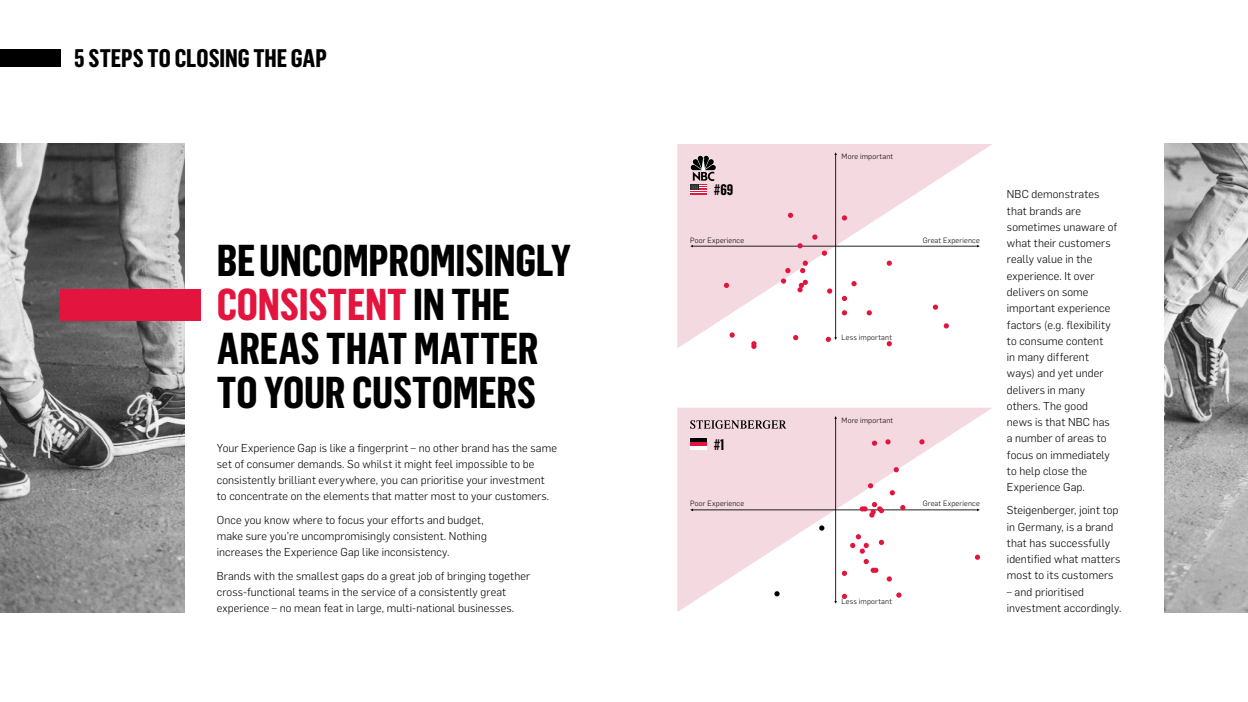
<style>
.page{position:relative;width:1248px;height:702px;background:#fff}
.page>*{position:absolute;margin:0;border:0;box-sizing:border-box;transform-origin:0 0}
.t1{font:700 43.75px/43.8px "Flama Condensed";letter-spacing:-.005em;color:#000}
.t2{font:700 25px "Flama Condensed";color:#000}
.t3{font:700 15px "Flama Condensed";color:#000}
.t4{font:300 11.25px/16.2px "Flama";letter-spacing:.01em;color:#000}
.t5{font:300 7.5px "Flama";letter-spacing:.025em;color:#000}
.s1{color:#e3143d}
</style>
<div class="page">
<div style="left:0;top:50px;width:60px;height:17px;background:#000"></div>
<img style="left:0;top:144px;width:184px;height:468px">
<img style="left:1164px;top:144px;width:83px;height:468px">
<div style="left:60px;top:289px;width:141px;height:31px;background:#e3143d"></div>
<svg style="left:677px;top:407px;width:315px;height:205px"></svg>
<svg style="left:677px;top:144px;width:315px;height:204px;fill:#f5d9e0"></svg>
<svg style="left:690px;top:152px;width:289px;height:197px"></svg>
<svg style="left:690px;top:416px;width:290px;height:187px"></svg>
<hr style="left:690px;top:442px;width:16px;height:4px;background:#e3143d">
<hr style="left:690px;top:446px;width:16px;height:3px;background:#fff">
<hr style="left:690px;top:438px;width:16px;height:4px;background:#000">
<h2 class="t2" style="left:74px;top:43px;width:254px">5 STEPS TO CLOSING THE GAP</h2>
<h1 class="t1" style="left:217px;top:237px;width:355px">BE UNCOMPROMISINGLY<br><span class="s1">CONSISTENT</span> IN THE<br>AREAS THAT MATTER<br>TO YOUR CUSTOMERS</h1>
<p class="t4" style="left:217px;top:439px;width:341px">Your Experience Gap is like a fingerprint – no other brand has the same set of consumer demands. So whilst it might feel impossible to be consistently brilliant everywhere, you can prioritise your investment to concentrate on the elements that matter most to your customers.</p>
<p class="t4" style="left:217px;top:511px;width:271px">Once you know where to focus your efforts and budget, make sure you’re uncompromisingly consistent. Nothing increases the Experience Gap like inconsistency.</p>
<p class="t4" style="left:217px;top:566px;width:315px">Brands with the smallest gaps do a great job of bringing together cross-functional teams in the service of a consistently great experience – no mean feat in large, multi-national businesses.</p>
<h3 class="t3" style="left:713px;top:180px;width:21px">#69</h3>
<p class="t5" style="left:841px;top:151px;width:53px">More important</p>
<p class="t5" style="left:690px;top:235px;width:55px">Poor Experience</p>
<p class="t5" style="left:922px;top:235px;width:59px">Great Experience</p>
<p class="t5" style="left:841px;top:332px;width:52px">Less important</p>
<h3 class="t3" style="left:713px;top:434px;width:12px">#1</h3>
<p class="t5" style="left:841px;top:415px;width:53px">More important</p>
<p class="t5" style="left:690px;top:498px;width:55px">Poor Experience</p>
<p class="t5" style="left:922px;top:498px;width:59px">Great Experience</p>
<p class="t5" style="left:841px;top:596px;width:52px">Less important</p>
<p class="t4" style="left:1006px;top:186px;width:112px">NBC demonstrates that brands are sometimes unaware of what their customers really value in the experience. It over delivers on some important experience factors (e.g. flexibility to consume content<br>in many different ways) and yet under delivers in many others. The good<br>news is that NBC has a number of areas to focus on immediately to help close the<br>Experience Gap.</p>
<p class="t4" style="left:1006px;top:501px;width:115px">Steigenberger, joint top in Germany, is a brand that has successfully identified what matters most to its customers</p>
<p class="t4" style="left:1006px;top:583px;width:116px">– and prioritised investment accordingly.</p>
</div>
